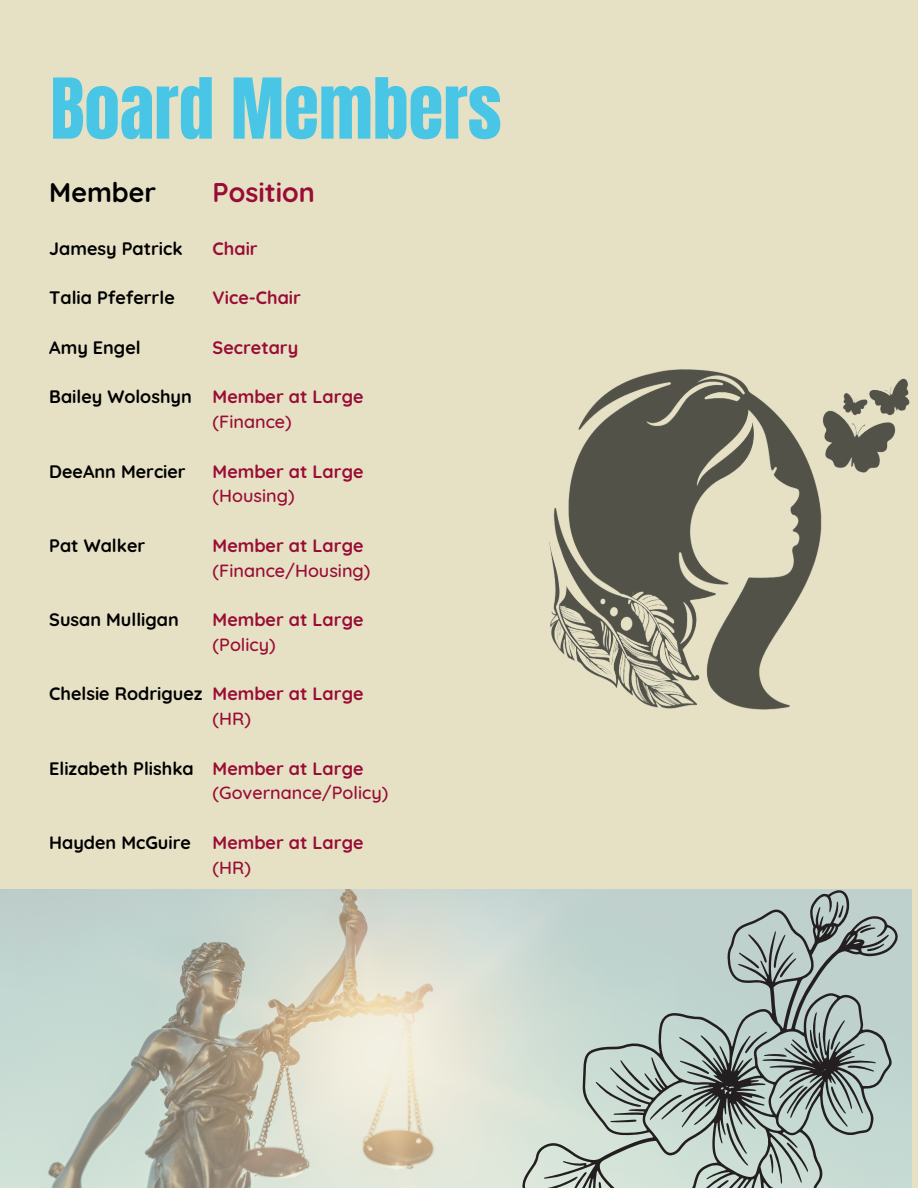
<style>
.page{position:relative;width:918px;height:1188px;background:#e6e1c5}
.page>*{position:absolute;margin:0;border:0;box-sizing:border-box;transform-origin:0 0}
.t1{font:71.25px "Anton";color:#49c6e5}
.t2{font:700 27px "Quicksand";color:#990d35}
.t3{font:700 27px "Quicksand";color:#000}
.t4{font:700 18px "Quicksand";color:#000}
.t5{font:700 18px "Quicksand";color:#990d35}
.t6{font:500 18px "Quicksand";color:#990d35}
</style>
<div class="page">
<img style="left:549px;top:369px;width:361px;height:341px">
<svg style="left:0;top:889px;width:912px;height:299px;background:#cacfc3"></svg>
<svg style="left:521px;top:889px;width:377px;height:299px;background:#b2c1bc"></svg>
<svg style="left:537px;top:1172px;width:50px;height:16px"></svg>
<svg style="left:598px;top:1182px;width:12px;height:6px"></svg>
<svg style="left:694px;top:1180px;width:35px;height:8px"></svg>
<svg style="left:774px;top:935px;width:22px;height:42px"></svg>
<svg style="left:739px;top:934px;width:28px;height:34px"></svg>
<svg style="left:596px;top:1060px;width:113px;height:62px;background:#a6b4ad"></svg>
<svg style="left:787px;top:1143px;width:21px;height:29px"></svg>
<svg style="left:769px;top:1154px;width:5px;height:20px"></svg>
<svg style="left:726px;top:1123px;width:22px;height:43px"></svg>
<svg style="left:831px;top:1086px;width:15px;height:28px"></svg>
<svg style="left:787px;top:1086px;width:20px;height:28px"></svg>
<svg style="left:848px;top:1066px;width:26px;height:6px"></svg>
<svg style="left:830px;top:1020px;width:15px;height:30px"></svg>
<svg style="left:745px;top:1012px;width:73px;height:45px;background:#95a3a0"></svg>
<svg style="left:867px;top:944px;width:17px;height:7px"></svg>
<svg style="left:860px;top:927px;width:15px;height:6px"></svg>
<svg style="left:838px;top:905px;width:5px;height:13px"></svg>
<h1 class="t1" style="left:50px;top:58px;width:453px">Board Members</h1>
<h2 class="t3" style="left:49px;top:175px;width:108px">Member</h2>
<p class="t4" style="left:49px;top:237px;width:135px">Jamesy Patrick</p>
<p class="t4" style="left:49px;top:286px;width:127px">Talia Pfeferrle</p>
<p class="t4" style="left:49px;top:336px;width:93px">Amy Engel</p>
<p class="t4" style="left:49px;top:385px;width:144px">Bailey Woloshyn</p>
<p class="t4" style="left:49px;top:460px;width:138px">DeeAnn Mercier</p>
<p class="t4" style="left:49px;top:534px;width:98px">Pat Walker</p>
<p class="t4" style="left:49px;top:608px;width:131px">Susan Mulligan</p>
<p class="t4" style="left:49px;top:682px;width:155px">Chelsie Rodriguez</p>
<p class="t4" style="left:49px;top:757px;width:146px">Elizabeth Plishka</p>
<p class="t4" style="left:49px;top:831px;width:143px">Hayden McGuire</p>
<h2 class="t2" style="left:213px;top:175px;width:104px">Position</h2>
<p class="t5" style="left:213px;top:237px;width:47px">Chair</p>
<p class="t5" style="left:213px;top:286px;width:90px">Vice-Chair</p>
<p class="t5" style="left:213px;top:336px;width:87px">Secretary</p>
<p class="t5" style="left:213px;top:385px;width:152px">Member at Large</p>
<p class="t6" style="left:213px;top:410px;width:81px">(Finance)</p>
<p class="t5" style="left:213px;top:460px;width:152px">Member at Large</p>
<p class="t6" style="left:213px;top:484px;width:83px">(Housing)</p>
<p class="t5" style="left:213px;top:534px;width:152px">Member at Large</p>
<p class="t6" style="left:213px;top:559px;width:159px">(Finance/Housing)</p>
<p class="t5" style="left:213px;top:608px;width:152px">Member at Large</p>
<p class="t6" style="left:213px;top:633px;width:65px">(Policy)</p>
<p class="t5" style="left:213px;top:682px;width:152px">Member at Large</p>
<p class="t6" style="left:213px;top:707px;width:40px">(HR)</p>
<p class="t5" style="left:213px;top:757px;width:152px">Member at Large</p>
<p class="t6" style="left:213px;top:781px;width:177px">(Governance/Policy)</p>
<p class="t5" style="left:213px;top:831px;width:152px">Member at Large</p>
<p class="t6" style="left:213px;top:856px;width:40px">(HR)</p>
</div>
